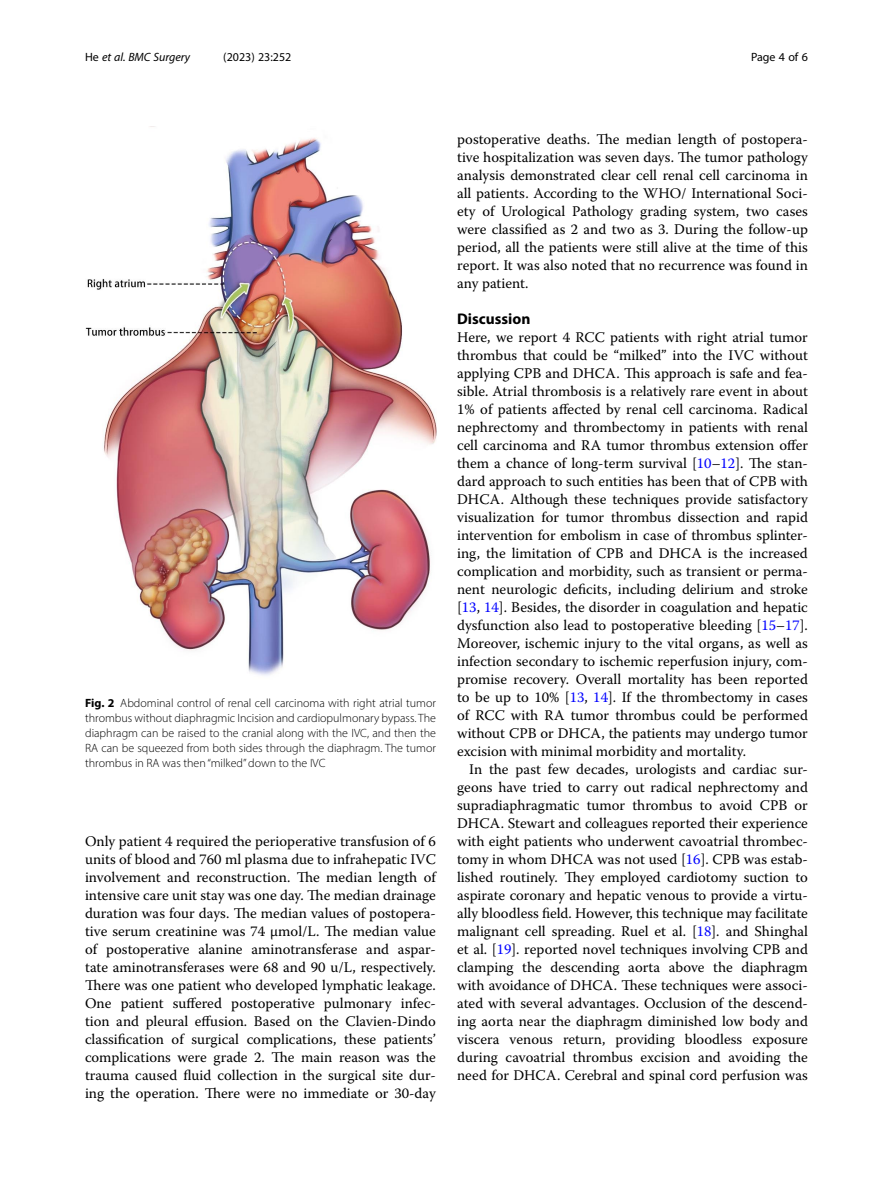
<style>
.page{position:relative;width:893px;height:1191px;background:#fff}
.page>*{position:absolute;margin:0;border:0;box-sizing:border-box;transform-origin:0 0}
.Head_1{font:700 15.45px "Myriad Pro";color:#000}
.Body_Text{font:14.7px/18px "Warnock Pro";color:#000;text-align:justify}
.Body_Text_Indent{font:14.7px/18px "Warnock Pro";color:#000;text-align:justify}
.Figure_Caption{font:300 12px/15px "Myriad Pro";color:#000;text-align:justify}
.t1{font:12px "Myriad Pro";color:#000}
.t2{font:italic 12px "Myriad Pro";color:#000}
.s1{font-style:normal}
.s2{font-weight:700}
.s3{color:#00f}
</style>
<div class="page">
<img style="left:85px;top:126px;width:351px;height:550px">
<p class="t2" style="left:85px;top:50px;width:107px"><span class="s1">He</span> et al. BMC Surgery</p>
<p class="t1" style="left:223px;top:50px;width:70px">(2023) 23:252</p>
<p class="t1" style="left:751px;top:50px;width:58px">Page 4 of 6</p>
<p class="Figure_Caption" style="left:85px;top:695px;width:352px"><span class="s2">Fig. 2</span> Abdominal control of renal cell carcinoma with right atrial tumor thrombus without diaphragmic Incision and cardiopulmonary bypass. The diaphragm can be raised to the cranial along with the IVC, and then the RA can be squeezed from both sides through the diaphragm. The tumor thrombus in RA was then “milked” down to the IVC</p>
<p class="Body_Text" style="left:85px;top:832px;width:352px">Only patient 4 required the perioperative transfusion of 6 units of blood and 760 ml plasma due to infrahepatic IVC involvement and reconstruction. The median length of intensive care unit stay was one day. The median drainage duration was four days. The median values of postopera&shy;tive serum creatinine was 74 µmol/L. The median value of postoperative alanine aminotransferase and aspar&shy;tate aminotransferases were 68 and 90 u/L, respectively.<br>There was one patient who developed lymphatic leakage.<br>One patient suffered postoperative pulmonary infec&shy;tion and pleural effusion. Based on the Clavien-Dindo classification of surgical complications, these patients’ complications were grade 2. The main reason was the trauma caused fluid collection in the surgical site dur&shy;ing the operation. There were no immediate or 30-day</p>
<p class="Body_Text" style="left:457px;top:130px;width:352px">postoperative deaths. The median length of postopera&shy;tive hospitalization was seven days. The tumor pathology analysis demonstrated clear cell renal cell carcinoma in all patients. According to the WHO/ International Soci&shy;ety of Urological Pathology grading system, two cases were classified as 2 and two as 3. During the follow-up period, all the patients were still alive at the time of this report. It was also noted that no recurrence was found in any patient.</p>
<p class="Head_1" style="left:457px;top:309px;width:75px">Discussion</p>
<p class="Body_Text" style="left:457px;top:328px;width:352px">Here, we report 4 RCC patients with right atrial tumor thrombus that could be “milked” into the IVC without applying CPB and DHCA. This approach is safe and fea&shy;sible. Atrial thrombosis is a relatively rare event in about 1% of patients affected by renal cell carcinoma. Radical nephrectomy and thrombectomy in patients with renal cell carcinoma and RA tumor thrombus extension offer them a chance of long-term survival [<span class="s3">10</span>–<span class="s3">12</span>]. The stan&shy;dard approach to such entities has been that of CPB with DHCA. Although these techniques provide satisfactory visualization for tumor thrombus dissection and rapid intervention for embolism in case of thrombus splinter&shy;ing, the limitation of CPB and DHCA is the increased complication and morbidity, such as transient or perma&shy;nent neurologic deficits, including delirium and stroke [<span class="s3">13</span>, <span class="s3">14</span>]. Besides, the disorder in coagulation and hepatic dysfunction also lead to postoperative bleeding [<span class="s3">15</span>–<span class="s3">17</span>].<br>Moreover, ischemic injury to the vital organs, as well as infection secondary to ischemic reperfusion injury, com&shy;promise recovery. Overall mortality has been reported to be up to 10% [<span class="s3">13</span>, <span class="s3">14</span>]. If the thrombectomy in cases of RCC with RA tumor thrombus could be performed without CPB or DHCA, the patients may undergo tumor excision with minimal morbidity and mortality.</p>
<p class="Body_Text_Indent" style="left:457px;top:760px;width:352px;text-indent:12px">In the past few decades, urologists and cardiac sur&shy;geons have tried to carry out radical nephrectomy and supradiaphragmatic tumor thrombus to avoid CPB or DHCA. Stewart and colleagues reported their experience with eight patients who underwent cavoatrial thrombec&shy;tomy in whom DHCA was not used [<span class="s3">16</span>]. CPB was estab&shy;lished routinely. They employed cardiotomy suction to aspirate coronary and hepatic venous to provide a virtu&shy;ally bloodless field. However, this technique may facilitate malignant cell spreading. Ruel et al. [<span class="s3">18</span>]. and Shinghal et al. [<span class="s3">19</span>]. reported novel techniques involving CPB and clamping the descending aorta above the diaphragm with avoidance of DHCA. These techniques were associ&shy;ated with several advantages. Occlusion of the descend&shy;ing aorta near the diaphragm diminished low body and viscera venous return, providing bloodless exposure during cavoatrial thrombus excision and avoiding the need for DHCA. Cerebral and spinal cord perfusion was</p>
</div>
